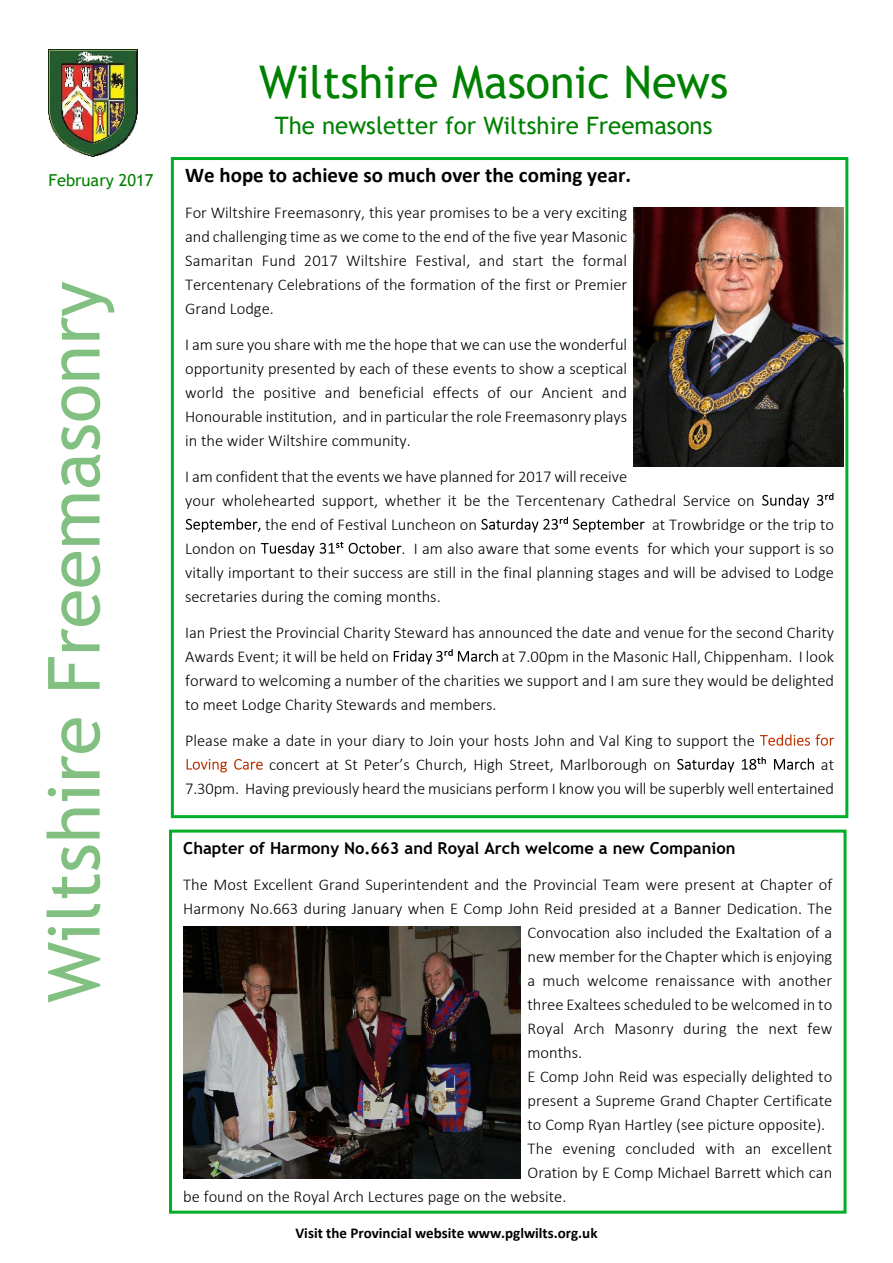
<style>
.page{position:relative;width:893px;height:1263px;background:#fff}
.page>*{position:absolute;margin:0;border:0;box-sizing:border-box;transform-origin:0 0}
.t1{font:72px "Trebuchet MS";color:rgb(0 128 0/.5)}
.t2{font:45px "Trebuchet MS";color:#008000}
.t3{font:24px "Trebuchet MS";color:#008000}
.t4{font:700 21px "Calibri";color:#000}
.t5{font:300 16.5px/24px "Calibri";color:#000;text-align:justify}
.t6{font:700 16.5px "Trebuchet MS";color:#000}
.t7{font:16.5px "Trebuchet MS";color:#008000}
.t8{font:700 15px "Calibri";color:#000}
</style>
<div class="page">
<img style="left:48px;top:50px;width:90px;height:107px">
<div style="left:169px;top:830px;width:677px;height:383px;border:3px solid #00ae27"></div>
<img style="left:183px;top:927px;width:338px;height:252px">
<div style="left:171px;top:157px;width:677px;height:661px;border:3px solid #00ae27"></div>
<svg style="left:762px;top:494px;width:47px;height:14px"></svg>
<svg style="left:817px;top:493px;width:16px;height:13px"></svg>
<svg style="left:186px;top:518px;width:74px;height:14px"></svg>
<svg style="left:481px;top:517px;width:164px;height:15px"></svg>
<svg style="left:261px;top:542px;width:82px;height:14px"></svg>
<svg style="left:349px;top:542px;width:52px;height:12px"></svg>
<svg style="left:394px;top:649px;width:104px;height:15px"></svg>
<svg style="left:760px;top:734px;width:74px;height:12px"></svg>
<svg style="left:187px;top:759px;width:40px;height:13px"></svg>
<svg style="left:234px;top:759px;width:29px;height:11px"></svg>
<svg style="left:677px;top:758px;width:57px;height:14px"></svg>
<svg style="left:742px;top:757px;width:24px;height:13px"></svg>
<svg style="left:774px;top:758px;width:40px;height:12px"></svg>
<img style="left:634px;top:207px;width:209px;height:259px">
<p class="t7" style="left:48px;top:174px;width:107px">February 2017</p>
<h1 class="t1" style="left:47px;top:1003px;width:723px;rotate:-90deg">Wiltshire Freemasonry</h1>
<h2 class="t2" style="left:259px;top:64px;width:471px">Wiltshire Masonic News</h2>
<h3 class="t3" style="left:275px;top:116px;width:439px">The newsletter for Wiltshire Freemasons</h3>
<p class="t4" style="left:185px;top:166px;width:448px">We hope to achieve so much over the coming year.</p>
<p class="t5" style="left:185px;top:201px;width:444px">For Wiltshire Freemasonry, this year promises to be a very exciting and challenging time as we come to the end of the five year Masonic Samaritan Fund 2017 Wiltshire Festival, and start the formal Tercentenary Celebrations of the formation of the first or Premier Grand Lodge.</p>
<p class="t5" style="left:185px;top:333px;width:444px">I am sure you share with me the hope that we can use the wonderful opportunity presented by each of these events to show a sceptical world the positive and beneficial effects of our Ancient and Honourable institution, and in particular the role Freemasonry plays in the wider Wiltshire community.</p>
<p class="t5" style="left:185px;top:465px;width:444px">I am confident that the events we have planned for 2017 will receive</p>
<p class="t5" style="left:185px;top:489px;width:571px">your wholehearted support, whether it be the Tercentenary Cathedral Service on</p>
<p class="t5" style="left:265px;top:513px;width:213px">the end of Festival Luncheon on</p>
<p class="t5" style="left:652px;top:513px;width:183px">at Trowbridge or the trip to</p>
<p class="t5" style="left:185px;top:537px;width:73px">London on</p>
<p class="t5" style="left:185px;top:537px;width:650px;text-indent:216px">. I am also aware that some events for which your support is so vitally important to their success are still in the final planning stages and will be advised to Lodge secretaries during the coming months.</p>
<p class="t5" style="left:185px;top:621px;width:650px">Ian Priest the Provincial Charity Steward has announced the date and venue for the second Charity<br>Awards Event; it will be held on</p>
<p class="t5" style="left:185px;top:645px;width:650px;text-indent:317px">at 7.00pm in the Masonic Hall, Chippenham. I look forward to welcoming a number of the charities we support and I am sure they would be delighted to meet Lodge Charity Stewards and members.</p>
<p class="t5" style="left:185px;top:729px;width:571px;text-align:center">Please make a date in your diary to Join your hosts John and Val King to support the concert at St Peter’s Church, High Street, Marlborough on</p>
<p class="t5" style="left:185px;top:753px;width:650px;text-align:right">at<br>7.30pm. Having previously heard the musicians perform I know you will be superbly well entertained</p>
<p class="t6" style="left:183px;top:841px;width:554px">Chapter of Harmony No.663 and Royal Arch welcome a new Companion</p>
<p class="t5" style="left:183px;top:873px;width:650px">The Most Excellent Grand Superintendent and the Provincial Team were present at Chapter of</p>
<p class="t5" style="left:183px;top:897px;width:650px">Harmony No.663 during January when E Comp John Reid presided at a Banner Dedication. The</p>
<p class="t5" style="left:528px;top:921px;width:306px">Convocation also included the Exaltation of a</p>
<p class="t5" style="left:528px;top:945px;width:306px">new member for the Chapter which is enjoying</p>
<p class="t5" style="left:528px;top:969px;width:306px">a much welcome renaissance with another</p>
<p class="t5" style="left:528px;top:993px;width:306px">three Exaltees scheduled to be welcomed in to</p>
<p class="t5" style="left:528px;top:1017px;width:306px">Royal Arch Masonry during the next few</p>
<p class="t5" style="left:528px;top:1041px;width:56px">months.</p>
<p class="t5" style="left:528px;top:1065px;width:306px">E Comp John Reid was especially delighted to</p>
<p class="t5" style="left:528px;top:1089px;width:306px">present a Supreme Grand Chapter Certificate</p>
<p class="t5" style="left:528px;top:1113px;width:299px">to Comp Ryan Hartley (see picture opposite).</p>
<p class="t5" style="left:528px;top:1137px;width:306px">The evening concluded with an excellent</p>
<p class="t5" style="left:528px;top:1161px;width:306px">Oration by E Comp Michael Barrett which can</p>
<p class="t5" style="left:183px;top:1185px;width:385px">be found on the Royal Arch Lectures page on the website.</p>
<p class="t8" style="left:295px;top:1226px;width:304px">Visit the Provincial website www.pglwilts.org.uk</p>
</div>
